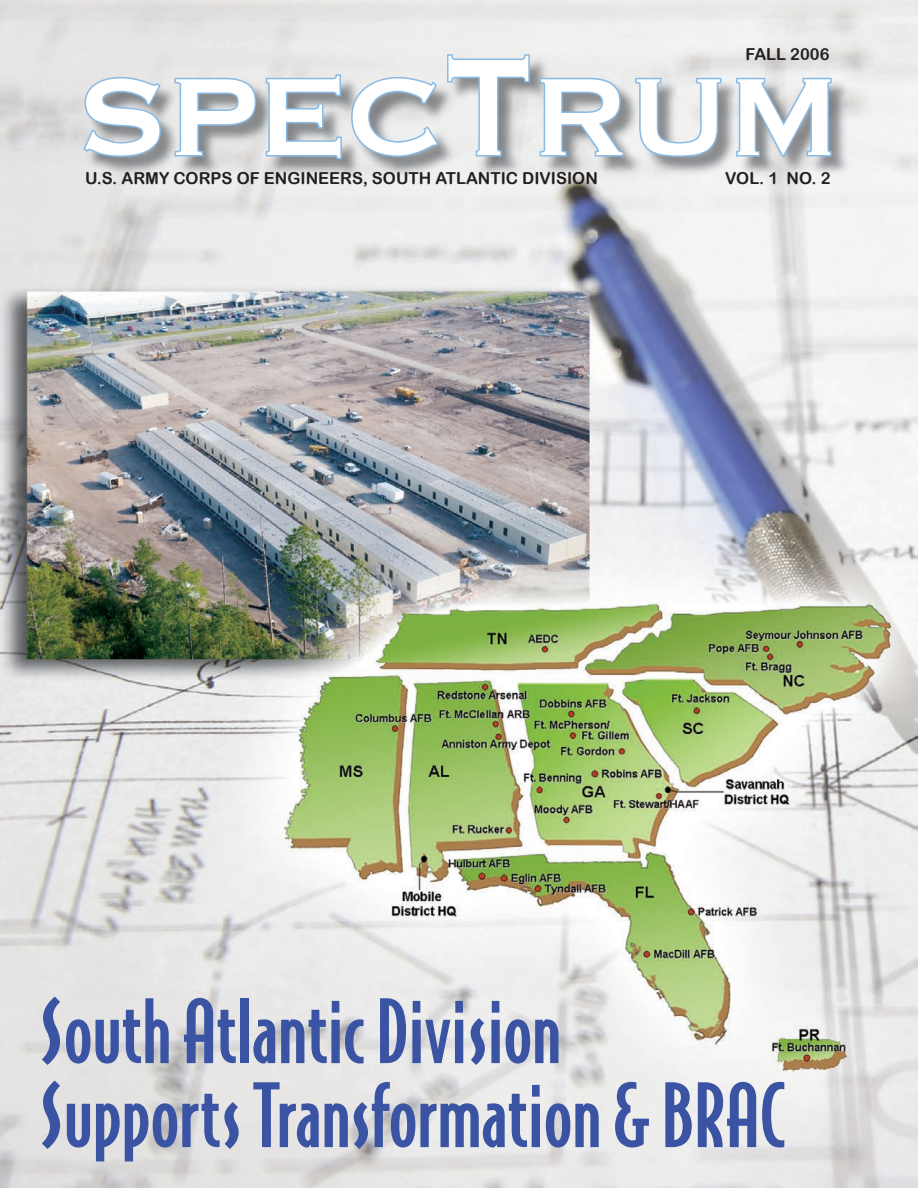
<style>
.page{position:relative;width:918px;height:1188px;background:#fff}
.page>*{position:absolute;margin:0;border:0;box-sizing:border-box;transform-origin:0 0}
.t1{font:144px "Copperplate";letter-spacing:-.03em;color:#fff}
.t2{font:84px/84px "Bodega Sans Medium Oldstyle";color:#3a53a3}
.t3{font:16.5px "Arial Rounded MT Bold";color:#231f20}
.s1{font-size:180.6px}
</style>
<div class="page">
<img style="left:0;top:0;width:918px;height:1188px">
<img style="left:85px;top:56px;width:766px;height:123px">
<svg style="left:81px;top:75px;width:82px;height:84px;background:#acb7c0"></svg>
<svg style="left:173px;top:76px;width:85px;height:82px;background:#b2bcc4"></svg>
<svg style="left:264px;top:73px;width:79px;height:88px;background:#aeb9c4"></svg>
<svg style="left:350px;top:75px;width:90px;height:84px;background:#bcc5cc"></svg>
<svg style="left:446px;top:53px;width:85px;height:105px;background:#c1c9ce"></svg>
<svg style="left:538px;top:76px;width:88px;height:82px;background:#afbac3"></svg>
<svg style="left:634px;top:76px;width:89px;height:83px"></svg>
<svg style="left:734px;top:76px;width:99px;height:82px;background:#aebac4"></svg>
<p class="t3" style="left:746px;top:44px;width:85px">FALL 2006</p>
<h1 class="t1" style="left:75px;top:24px;width:769px">SPEC<span class="s1">T</span>RUM</h1>
<p class="t3" style="left:85px;top:168px;width:514px">U.S. ARMY CORPS OF ENGINEERS, SOUTH ATLANTIC DIVISION</p>
<p class="t3" style="left:725px;top:168px;width:107px">VOL. 1 NO. 2</p>
<h2 class="t2" style="left:40px;top:988px;width:747px">South Atlantic Division<br>Supports Transformation &amp; BRAC</h2>
</div>
